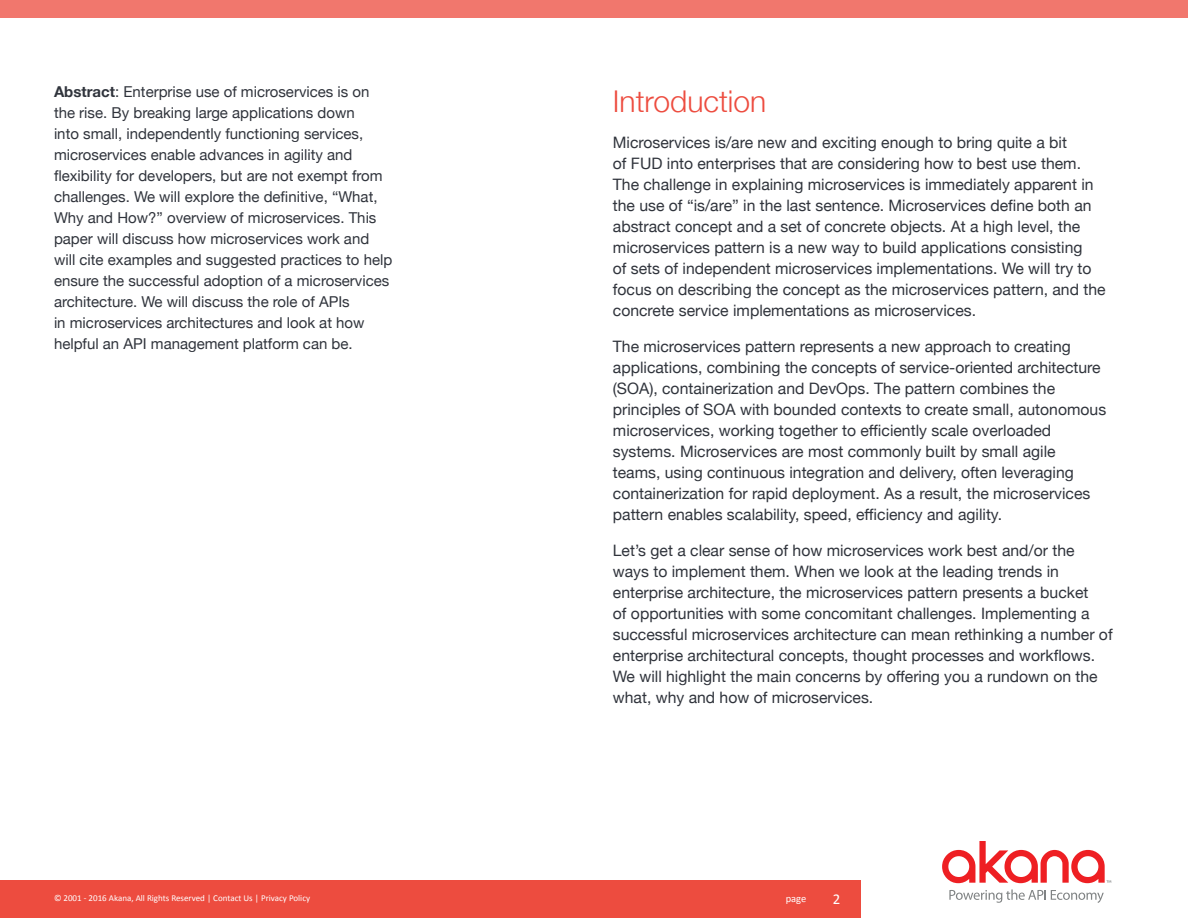
<style>
.page{position:relative;width:1188px;height:918px;background:#fff}
.page>*{position:absolute;margin:0;border:0;box-sizing:border-box;transform-origin:0 0}
.t1{font:300 30px "Helvetica Neue";color:#ed4c3f}
.t2{font:15.75px/21px "Helvetica Neue";color:#30343c}
.t3{font:15px/21px "Helvetica Neue";color:#30343c}
.t4{font:15px "Calibri";color:#fff}
.t5{font:10.5px "Calibri";color:#fff}
.t6{font:9px "Calibri";color:#fff}
.s1{font-weight:700}
</style>
<div class="page">
<div style="left:0;top:880px;width:861px;height:38px;background:#ed4c3f"></div>
<svg style="left:942px;top:841px;width:169px;height:42px"></svg>
<svg style="left:949px;top:889px;width:155px;height:14px"></svg>
<div style="left:0;top:0;width:1188px;height:18px;background:#f1776d"></div>
<p class="t3" style="left:54px;top:82px;width:340px"><span class="s1">Abstract</span>: Enterprise use of microservices is on the rise. By breaking large applications down<br>into small, independently functioning services, microservices enable advances in agility and flexibility for developers, but are not exempt from challenges. We will explore the definitive, “What, Why and How?” overview of microservices. This paper will discuss how microservices work and will cite examples and suggested practices to help ensure the successful adoption of a microservices architecture. We will discuss the role of APIs<br>in microservices architectures and look at how helpful an API management platform can be.</p>
<p class="t6" style="left:54px;top:892px;width:258px">© 2001 - 2016 Akana, All Rights Reserved | Contact Us | Privacy Policy</p>
<p class="t1" style="left:613px;top:77px;width:155px">Introduction</p>
<p class="t2" style="left:613px;top:133px;width:494px">Microservices is/are new and exciting enough to bring quite a bit<br>of FUD into enterprises that are considering how to best use them.<br>The challenge in explaining microservices is immediately apparent in the use of “is/are” in the last sentence. Microservices define both an abstract concept and a set of concrete objects. At a high level, the microservices pattern is a new way to build applications consisting<br>of sets of independent microservices implementations. We will try to focus on describing the concept as the microservices pattern, and the concrete service implementations as microservices.</p>
<p class="t2" style="left:613px;top:337px;width:495px">The microservices pattern represents a new approach to creating applications, combining the concepts of service-oriented architecture (SOA), containerization and DevOps. The pattern combines the principles of SOA with bounded contexts to create small, autonomous microservices, working together to efficiently scale overloaded systems. Microservices are most commonly built by small agile teams, using continuous integration and delivery, often leveraging containerization for rapid deployment. As a result, the microservices pattern enables scalability, speed, efficiency and agility.</p>
<p class="t2" style="left:613px;top:541px;width:501px">Let’s get a clear sense of how microservices work best and/or the ways to implement them. When we look at the leading trends in enterprise architecture, the microservices pattern presents a bucket<br>of opportunities with some concomitant challenges. Implementing a successful microservices architecture can mean rethinking a number of enterprise architectural concepts, thought processes and workflows.<br>We will highlight the main concerns by offering you a rundown on the what, why and how of microservices.</p>
<p class="t5" style="left:786px;top:892px;width:22px">page</p>
<p class="t4" style="left:833px;top:890px;width:9px">2</p>
</div>
